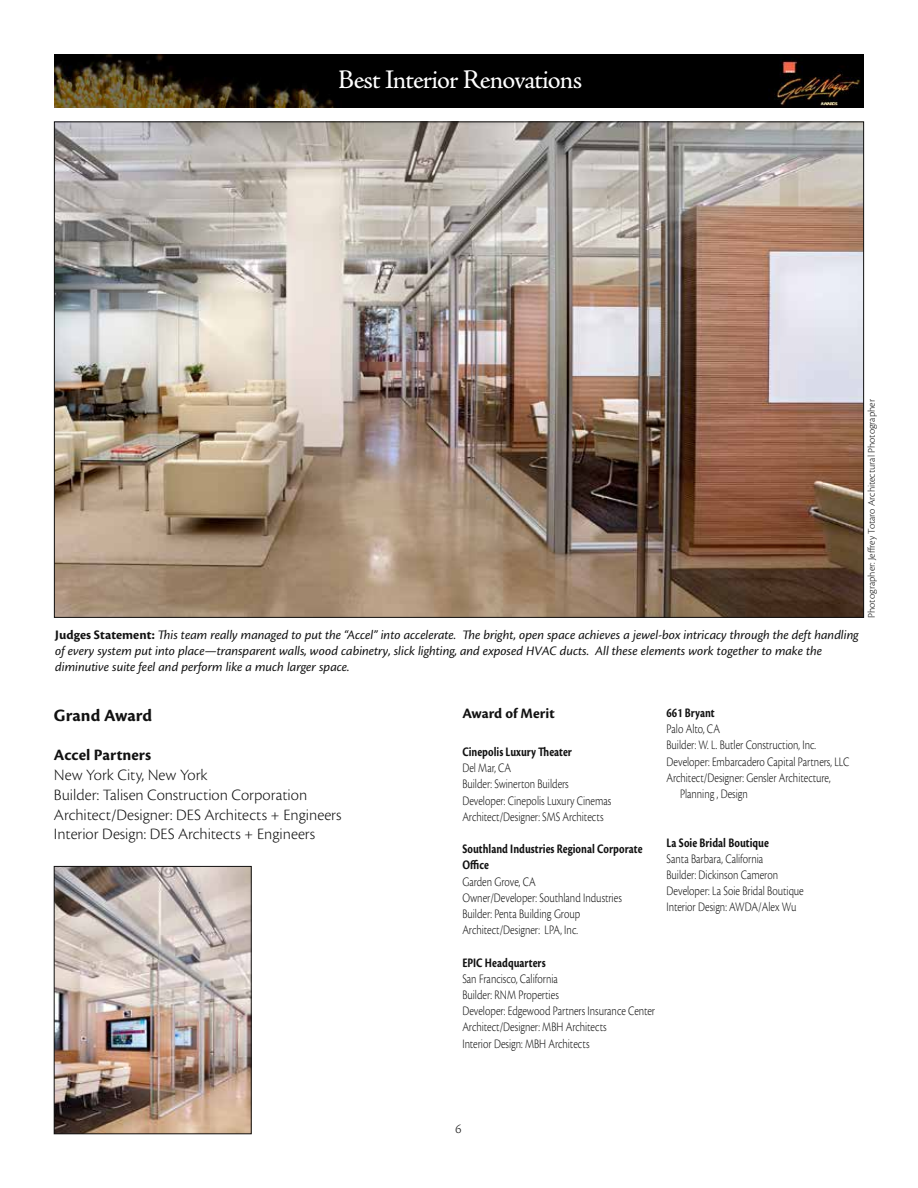
<style>
.page{position:relative;width:918px;height:1188px;background:#fff}
.page>*{position:absolute;margin:0;border:0;box-sizing:border-box;transform-origin:0 0}
.t1{font:27px "Adobe Jenson Pro";letter-spacing:-.035em;color:#fff}
.t2{font:700 18px "Cronos Pro";color:#121212}
.t3{font:300 16.5px/19.8px "Cronos Pro";color:#121212}
.t4{font:700 16.5px "Cronos Pro";color:#121212}
.t5{font:700 15px "Cronos Pro";color:#121212}
.t6{font:300 13.5px/16.2px "Cronos Pro";color:#121212;scale:.8 1}
.t7{font:italic 13.5px/16.2px "Cronos Pro";letter-spacing:-.005em;color:#121212}
.t8{font:700 13.5px/16.2px "Cronos Pro";letter-spacing:.005em;color:#121212;scale:.8 1}
.t9{font:300 13.5px "Cronos Pro";color:#121212}
.t10{font:300 10.5px "Cronos Pro";letter-spacing:-.005em;color:#121212}
.s1{font-weight:700;font-style:normal}
</style>
<div class="page">
<img style="left:54px;top:54px;width:810px;height:54px">
<img style="left:56px;top:124px;width:806px;height:492px">
<img style="left:56px;top:868px;width:194px;height:264px">
<div style="left:54px;top:866px;width:198px;height:268px;border:1px solid #121212"></div>
<h1 class="t1" style="left:338px;top:65px;width:246px">Best Interior Renovations</h1>
<p class="t7" style="left:55px;top:627px;width:805px"><span class="s1">Judges Statement:</span> This team really managed to put the “Accel” into accelerate. The bright, open space achieves a jewel-box intricacy through the deft handling of every system put into place—transparent walls, wood cabinetry, slick lighting, and exposed HVAC ducts. All these elements work together to make the diminutive suite feel and perform like a much larger space.</p>
<h2 class="t2" style="left:54px;top:705px;width:100px">Grand Award</h2>
<p class="t4" style="left:54px;top:746px;width:99px">Accel Partners</p>
<p class="t3" style="left:54px;top:765px;width:289px">New York City, New York<br>Builder: Talisen Construction Corporation Architect/Designer: DES Architects + Engineers Interior Design: DES Architects + Engineers</p>
<p class="t5" style="left:462px;top:705px;width:94px">Award of Merit</p>
<p class="t8" style="left:462px;top:744px;width:139px">Cinepolis Luxury Theater</p>
<p class="t6" style="left:462px;top:760px;width:188px">Del Mar, CA<br>Builder: Swinerton Builders<br>Developer: Cinepolis Luxury Cinemas<br>Architect/Designer: SMS Architects</p>
<p class="t8" style="left:462px;top:841px;width:227px">Southland Industries Regional Corporate<br>Office</p>
<p class="t6" style="left:462px;top:873px;width:201px">Garden Grove, CA<br>Owner/Developer: Southland Industries<br>Builder: Penta Building Group<br>Architect/Designer: LPA, Inc.</p>
<p class="t8" style="left:462px;top:954px;width:106px">EPIC Headquarters</p>
<p class="t6" style="left:462px;top:970px;width:242px">San Francisco, California<br>Builder: RNM Properties<br>Developer: Edgewood Partners Insurance Center Architect/Designer: MBH Architects<br>Interior Design: MBH Architects</p>
<p class="t8" style="left:667px;top:705px;width:62px">661 Bryant</p>
<p class="t6" style="left:667px;top:721px;width:68px">Palo Alto, CA</p>
<p class="t6" style="left:667px;top:737px;width:189px">Builder: W. L. Butler Construction, Inc.</p>
<p class="t6" style="left:667px;top:753px;width:230px">Developer: Embarcadero Capital Partners, LLC</p>
<p class="t6" style="left:667px;top:769px;width:207px">Architect/Designer: Gensler Architecture,</p>
<p class="t6" style="left:680px;top:786px;width:86px">Planning , Design</p>
<p class="t8" style="left:667px;top:835px;width:129px">La Soie Bridal Boutique</p>
<p class="t6" style="left:667px;top:850px;width:173px">Santa Barbara, California<br>Builder: Dickinson Cameron<br>Developer: La Soie Bridal Boutique<br>Interior Design: AWDA/Alex Wu</p>
<p class="t10" style="left:866px;top:618px;width:220px;rotate:-90deg">Photographer: Jeffrey Totaro Architectural Photographer</p>
<p class="t9" style="left:456px;top:1121px;width:7px">6</p>
</div>
